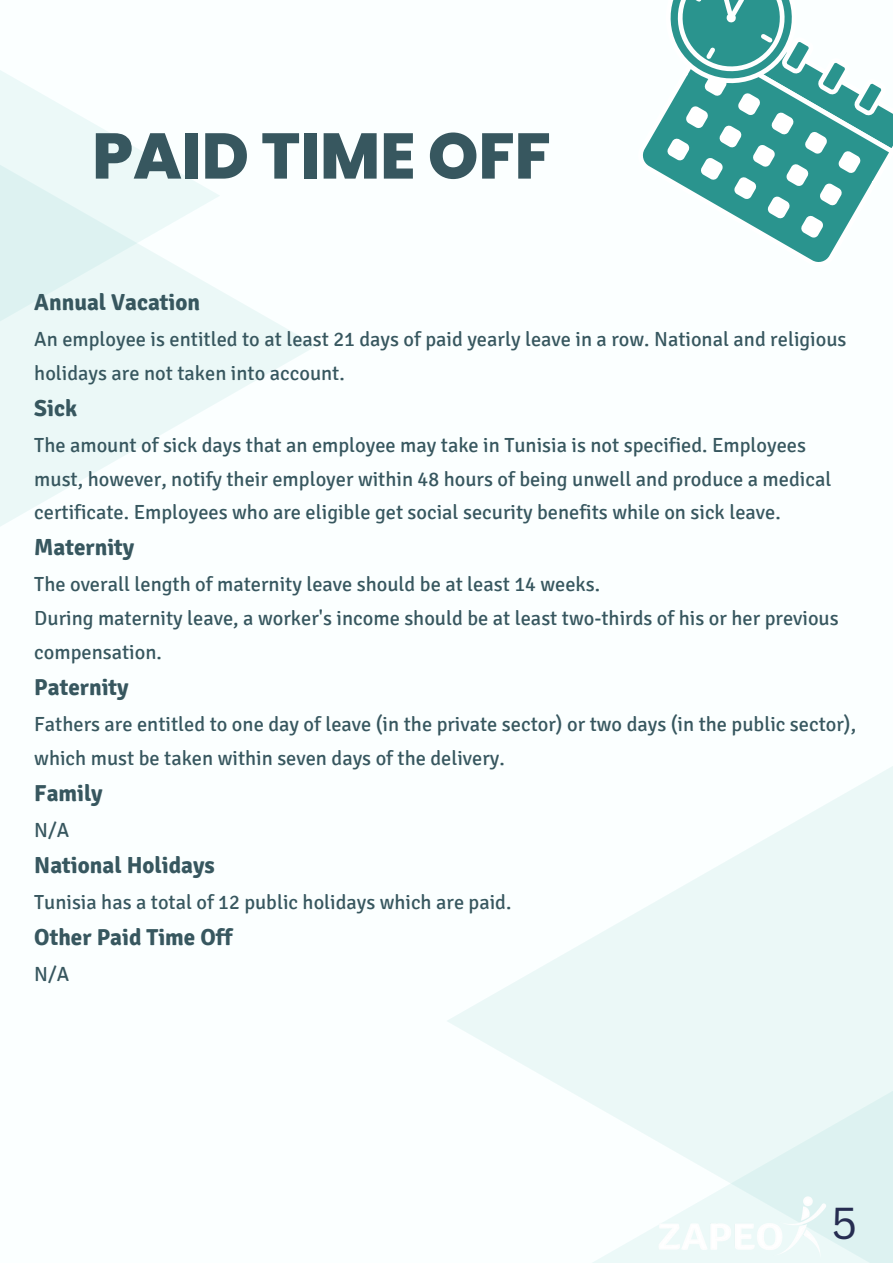
<style>
.page{position:relative;width:893px;height:1264px;background:#fff}
.page>*{position:absolute;margin:0;border:0;box-sizing:border-box;transform-origin:0 0}
.t1{font:800 64.35px "Poppins";color:#37575f}
.t2{font:43.5px "Canva Sans";color:#262d51}
.t3{font:700 23.1px "Signika";color:#37575f}
.t4{font:20.4px/33.8px "Signika";color:#37575f}
</style>
<div class="page">
<div style="left:0;top:0;width:892px;height:1262px;background:#fbffff"></div>
<svg style="left:0;top:291px;width:316px;height:235px"></svg>
<svg style="left:0;top:70px;width:220px;height:393px;fill:#ebf8f7"></svg>
<div style="left:446px;top:631px;width:446px;height:631px;background:linear-gradient(to bottom,#f9fefe,#f7fdfd)"></div>
<div style="left:587px;top:875px;width:305px;height:387px;background:linear-gradient(to right,#f3fbfb,#e4f5f4)"></div>
<svg style="left:775px;top:239px;width:64px;height:23px"></svg>
<svg style="left:643px;top:0;width:249px;height:239px"></svg>
<img style="left:652px;top:1190px;width:178px;height:72px">
<h1 class="t1" style="left:92px;top:111px;width:460px">PAID TIME OFF</h1>
<p class="t3" style="left:34px;top:288px;width:167px">Annual Vacation</p>
<p class="t4" style="left:34px;top:323px;width:813px">An employee is entitled to at least 21 days of paid yearly leave in a row. National and religious holidays are not taken into account.</p>
<p class="t3" style="left:34px;top:394px;width:44px">Sick</p>
<p class="t4" style="left:34px;top:428px;width:798px">The amount of sick days that an employee may take in Tunisia is not specified. Employees must, however, notify their employer within 48 hours of being unwell and produce a medical certificate. Employees who are eligible get social security benefits while on sick leave.</p>
<p class="t3" style="left:34px;top:533px;width:102px">Maternity</p>
<p class="t4" style="left:34px;top:568px;width:805px">The overall length of maternity leave should be at least 14 weeks.<br>During maternity leave, a worker's income should be at least two-thirds of his or her previous compensation.</p>
<p class="t3" style="left:34px;top:673px;width:96px">Paternity</p>
<p class="t4" style="left:34px;top:707px;width:823px">Fathers are entitled to one day of leave (in the private sector) or two days (in the public sector), which must be taken within seven days of the delivery.</p>
<p class="t3" style="left:34px;top:778px;width:70px">Family</p>
<p class="t4" style="left:34px;top:813px;width:36px">N/A</p>
<p class="t3" style="left:34px;top:850px;width:182px">National Holidays</p>
<p class="t4" style="left:34px;top:885px;width:478px">Tunisia has a total of 12 public holidays which are paid.</p>
<p class="t3" style="left:34px;top:922px;width:200px">Other Paid Time Off</p>
<p class="t4" style="left:34px;top:957px;width:36px">N/A</p>
<h2 class="t2" style="left:831px;top:1192px;width:27px">5</h2>
</div>
